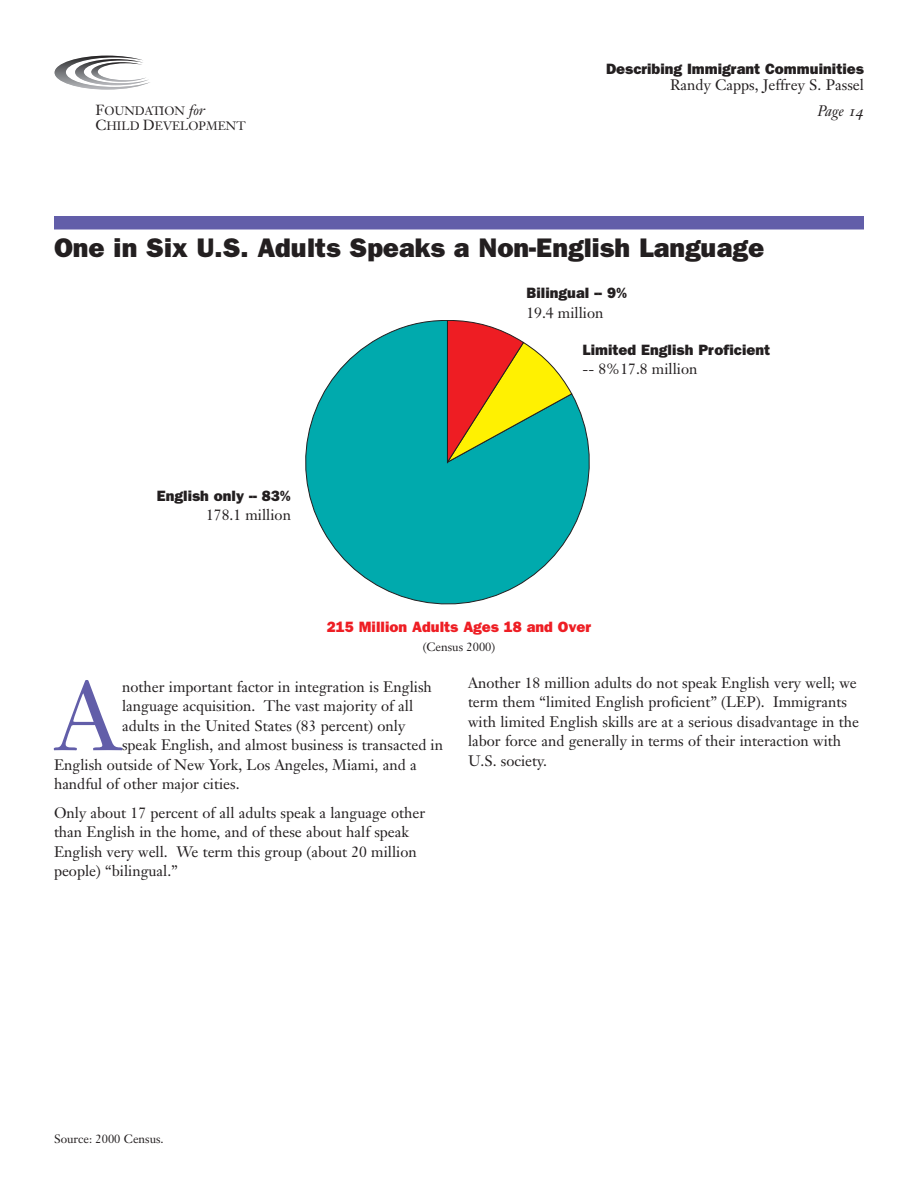
<style>
.page{position:relative;width:918px;height:1188px;background:#fff}
.page>*{position:absolute;margin:0;border:0;box-sizing:border-box;transform-origin:0 0}
.t1{font:97.05px "Janson Text";color:#625ea9}
.t2{font:800 27px "Franklin Gothic";color:#231f20}
.t3{font:15px/19.5px "Janson Text";color:#231f20}
.t4{font:800 15px "Franklin Gothic";color:#231f20}
.t5{font:800 15px "Franklin Gothic";color:#ee1e24}
.t6{font:15px "Janson Text Italic Os F";letter-spacing:-.01em;color:#231f20}
.t7{font:12px "Janson Text";color:#231f20}
.t8{font:12px/14.4px "Janson Text Roman SC";color:#231f20}
.s1{font-size:14.4px}
.s2{font-family:"Janson Text";font-style:italic;font-size:14.4px}
</style>
<div class="page">
<svg style="left:55px;top:56px;width:95px;height:34px"></svg>
<div style="left:54px;top:216px;width:810px;height:14px;background:#625ea9"></div>
<svg style="left:305px;top:320px;width:285px;height:284px"></svg>
<svg style="left:446px;top:320px;width:127px;height:143px;background:#b3995c"></svg>
<p class="t8" style="left:96px;top:105px;width:152px"><span class="s1">F</span>OUNDATION <span class="s2">for<br></span><span class="s1">C</span>HILD <span class="s1">D</span>EVELOPMENT</p>
<p class="t4" style="left:606px;top:60px;width:259px">Describing Immigrant Commuinities</p>
<p class="t3" style="left:670px;top:77px;width:196px">Randy Capps, Jeffrey S. Passel</p>
<p class="t6" style="left:818px;top:105px;width:48px">Page 14</p>
<h2 class="t2" style="left:54px;top:231px;width:712px">One in Six U.S. Adults Speaks a Non-English Language</h2>
<p class="t4" style="left:526px;top:284px;width:102px">Bilingual -- 9%</p>
<p class="t3" style="left:526px;top:304px;width:79px">19.4 million</p>
<p class="t4" style="left:583px;top:341px;width:189px">Limited English Proficient</p>
<p class="t3" style="left:583px;top:361px;width:116px">-- 8%17.8 million</p>
<p class="t4" style="left:157px;top:487px;width:136px">English only -- 83%</p>
<p class="t3" style="left:206px;top:507px;width:86px">178.1 million</p>
<p class="t5" style="left:327px;top:618px;width:266px">215 Million Adults Ages 18 and Over</p>
<p class="t7" style="left:423px;top:642px;width:74px">(Census 2000)</p>
<h1 class="t1" style="left:55px;top:678px;width:66px">A</h1>
<p class="t3" style="left:122px;top:678px;width:311px">nother important factor in integration is English</p>
<p class="t3" style="left:122px;top:698px;width:293px">language acquisition. The vast majority of all</p>
<p class="t3" style="left:122px;top:717px;width:285px">adults in the United States (83 percent) only</p>
<p class="t3" style="left:122px;top:737px;width:323px">speak English, and almost business is transacted in</p>
<p class="t3" style="left:54px;top:756px;width:364px">English outside of New York, Los Angeles, Miami, and a</p>
<p class="t3" style="left:54px;top:776px;width:187px">handful of other major cities.</p>
<p class="t3" style="left:54px;top:804px;width:373px">Only about 17 percent of all adults speak a language other than English in the home, and of these about half speak English very well. We term this group (about 20 million people) “bilingual.”</p>
<p class="t3" style="left:468px;top:674px;width:393px">Another 18 million adults do not speak English very well; we term them “limited English proficient” (LEP). Immigrants with limited English skills are at a serious disadvantage in the labor force and generally in terms of their interaction with U.S. society.</p>
<p class="t7" style="left:54px;top:1134px;width:111px">Source: 2000 Census.</p>
</div>
